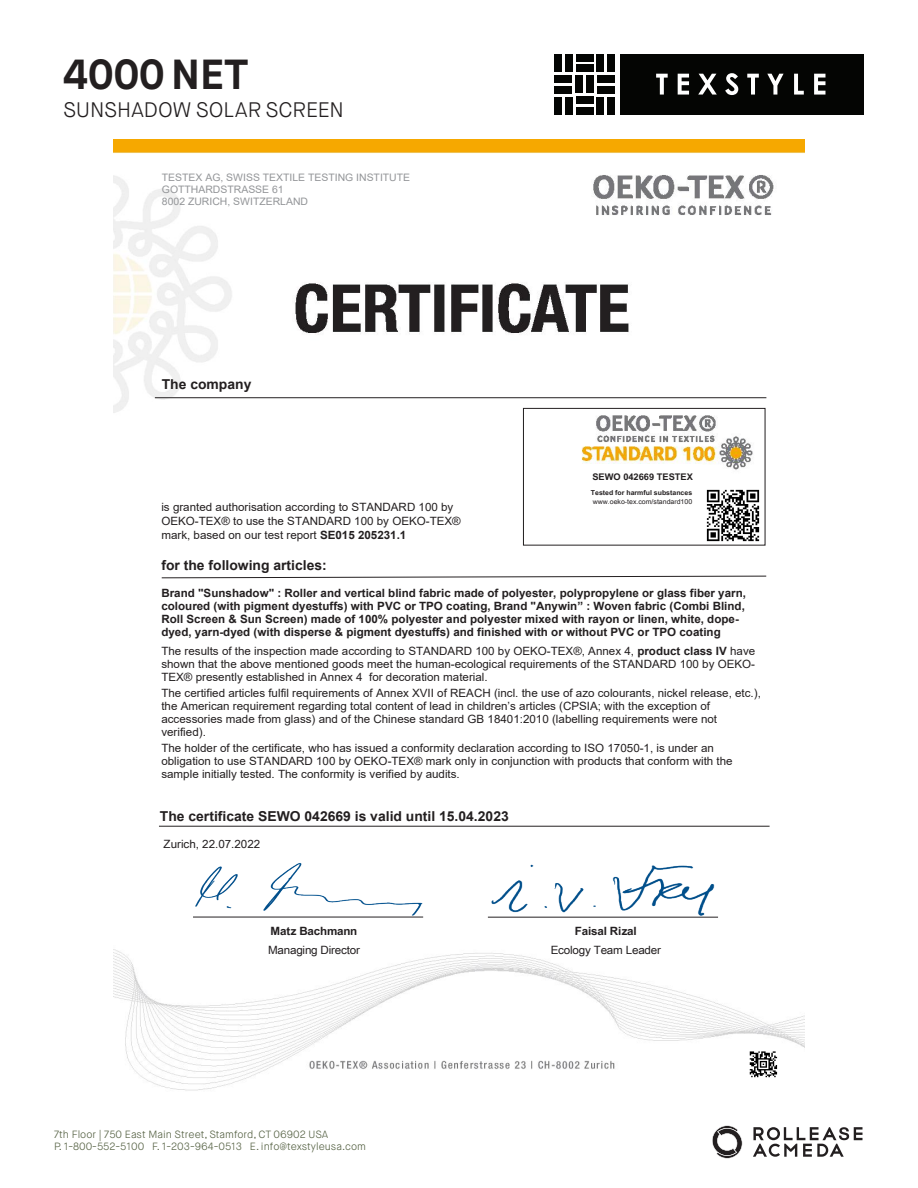
<style>
.page{position:relative;width:918px;height:1188px;background:#fff}
.page>*{position:absolute;margin:0;border:0;box-sizing:border-box;transform-origin:0 0}
.ACM_Headline{font:700 42px "Maison Neue";color:#231f20}
.ACM_Sub_headline{font:300 21px "Maison Neue";letter-spacing:-.005em;color:#231f20}
.t1{font:700 13.65px "Arial";color:#231f20}
.t2{font:11.4px/13px "Arial";color:#231f20}
.t3{font:700 11.4px/13px "Arial";color:#231f20}
.t4{font:11.4px/19.8px "Arial Unicode MS";letter-spacing:-.015em;color:#231f20}
.t5{font:300 10.5px "Maison Neue";color:#566244}
.t6{font:10.2px/11.9px "Arial";color:#939598}
.t7{font:700 9.15px "Arial Unicode MS";color:#231f20}
.t8{font:6.9px/9.1px "Arial Unicode MS";color:#231f20}
.s1{font-weight:700}
</style>
<div class="page">
<img style="left:114px;top:140px;width:690px;height:951px">
<div style="left:523px;top:408px;width:242px;height:138px;border:1px solid #231f20"></div>
<div style="left:151px;top:804px;width:611px;height:25px;background:#fff"></div>
<svg style="left:707px;top:490px;width:57px;height:54px"></svg>
<img style="left:707px;top:490px;width:52px;height:51px">
<div style="left:539px;top:464px;width:163px;height:22px;background:#fff"></div>
<div style="left:539px;top:483px;width:162px;height:31px;background:#fff"></div>
<hr style="left:155px;top:397px;width:611px;height:1px;background:#231f20">
<svg style="left:161px;top:576px;width:606px;height:2px"></svg>
<hr style="left:159px;top:826px;width:611px;height:1px;background:#231f20">
<div style="left:155px;top:829px;width:248px;height:28px;background:#fff"></div>
<svg style="left:193px;top:862px;width:230px;height:54px"></svg>
<svg style="left:488px;top:862px;width:230px;height:55px"></svg>
<hr style="left:193px;top:917px;width:230px;height:1px;background:#231f20">
<hr style="left:488px;top:917px;width:230px;height:1px;background:#231f20">
<svg style="left:745px;top:1046px;width:34px;height:32px"></svg>
<div style="left:155px;top:401px;width:350px;height:100px;background:#fff"></div>
<div style="left:621px;top:54px;width:243px;height:60px;background:#040503"></div>
<svg style="left:656px;top:74px;width:12px;height:21px"></svg>
<svg style="left:678px;top:74px;width:11px;height:21px"></svg>
<svg style="left:698px;top:74px;width:19px;height:21px"></svg>
<svg style="left:725px;top:73px;width:13px;height:22px"></svg>
<svg style="left:747px;top:74px;width:12px;height:21px"></svg>
<svg style="left:767px;top:74px;width:17px;height:21px"></svg>
<svg style="left:794px;top:74px;width:10px;height:21px"></svg>
<svg style="left:814px;top:74px;width:11px;height:21px"></svg>
<div style="left:576px;top:107px;width:17px;height:7px;background:#040503"></div>
<div style="left:576px;top:97px;width:17px;height:7px;background:#040503"></div>
<div style="left:576px;top:65px;width:17px;height:7px;background:#040503"></div>
<div style="left:576px;top:54px;width:17px;height:7px;background:#040503"></div>
<div style="left:597px;top:86px;width:18px;height:7px;background:#040503"></div>
<div style="left:597px;top:75px;width:18px;height:8px;background:#040503"></div>
<div style="left:554px;top:86px;width:18px;height:7px;background:#040503"></div>
<div style="left:554px;top:75px;width:18px;height:8px;background:#040503"></div>
<div style="left:554px;top:54px;width:7px;height:18px;background:#040503"></div>
<div style="left:565px;top:54px;width:7px;height:18px;background:#040503"></div>
<div style="left:554px;top:97px;width:7px;height:17px;background:#040503"></div>
<div style="left:565px;top:97px;width:7px;height:17px;background:#040503"></div>
<div style="left:597px;top:54px;width:7px;height:18px;background:#040503"></div>
<div style="left:608px;top:54px;width:7px;height:18px;background:#040503"></div>
<div style="left:597px;top:97px;width:7px;height:17px;background:#040503"></div>
<div style="left:608px;top:97px;width:7px;height:17px;background:#040503"></div>
<div style="left:576px;top:75px;width:7px;height:18px;background:#040503"></div>
<div style="left:586px;top:75px;width:7px;height:18px;background:#040503"></div>
<svg style="left:753px;top:1127px;width:109px;height:30px"></svg>
<svg style="left:712px;top:1125px;width:30px;height:34px"></svg>
<div style="left:154px;top:405px;width:214px;height:71px;background:#fff"></div>
<p class="ACM_Headline" style="left:63px;top:47px;width:186px">4000 NET</p>
<p class="ACM_Sub_headline" style="left:63px;top:96px;width:282px">SUNSHADOW SOLAR SCREEN</p>
<p class="t6" style="left:162px;top:172px;width:250px">TESTEX AG, SWISS TEXTILE TESTING INSTITUTE<br>GOTTHARDSTRASSE 61<br>8002 ZURICH, SWITZERLAND</p>
<p class="t1" style="left:162px;top:374px;width:91px">The company</p>
<p class="t7" style="left:592px;top:470px;width:102px">SEWO 042669 TESTEX</p>
<p class="t8" style="left:591px;top:488px;width:103px"><span class="s1">Tested for harmful substances </span>www.oeko-tex.com/standard100</p>
<p class="t2" style="left:161px;top:501px;width:301px;line-height:13.6px">is granted authorisation according to STANDARD 100 by<br>OEKO-TEX® to use the STANDARD 100 by OEKO-TEX® mark, based on our test report <span class="s1">SE015 205231.1</span></p>
<p class="t1" style="left:161px;top:556px;width:167px">for the following articles:</p>
<p class="t3" style="left:161px;top:587px;width:586px">Brand "Sunshadow" : Roller and vertical blind fabric made of polyester, polypropylene or glass fiber yarn, coloured (with pigment dyestuffs) with PVC or TPO coating, Brand "Anywin” : Woven fabric (Combi Blind, Roll Screen &amp; Sun Screen) made of 100% polyester and polyester mixed with rayon or linen, white, dope&shy;dyed, yarn-dyed (with disperse &amp; pigment dyestuffs) and finished with or without PVC or TPO coating</p>
<p class="t2" style="left:161px;top:644px;width:595px;text-align:justify">The results of the inspection made according to STANDARD 100 by OEKO-TEX®, Annex 4, <span class="s1">product class IV</span> have shown that the above mentioned goods meet the human-ecological requirements of the STANDARD 100 by OEKO-TEX® presently established in Annex 4 for decoration material.</p>
<p class="t2" style="left:161px;top:686px;width:601px">The certified articles fulfil requirements of Annex XVII of REACH (incl. the use of azo colourants, nickel release, etc.), the American requirement regarding total content of lead in children’s articles (CPSIA; with the exception of accessories made from glass) and of the Chinese standard GB 18401:2010 (labelling requirements were not verified).</p>
<p class="t2" style="left:161px;top:741px;width:573px">The holder of the certificate, who has issued a conformity declaration according to ISO 17050-1, is under an obligation to use STANDARD 100 by OEKO-TEX® mark only in conjunction with products that conform with the sample initially tested. The conformity is verified by audits.</p>
<p class="t1" style="left:160px;top:807px;width:350px">The certificate SEWO 042669 is valid until 15.04.2023</p>
<p class="t4" style="left:164px;top:834px;width:98px">Zurich, 22.07.2022</p>
<p class="t4" style="left:268px;top:920px;width:93px"><span class="s1">Matz Bachmann<br></span>Managing Director</p>
<p class="t4" style="left:551px;top:920px;width:112px;text-align:center"><span class="s1">Faisal Rizal<br></span>Ecology Team Leader</p>
<p class="t5" style="left:54px;top:1127px;width:276px">7th Floor | 750 East Main Street, Stamford, CT 06902 USA</p>
<p class="t5" style="left:54px;top:1140px;width:314px">P. 1-800-552-5100 F. 1-203-964-0513 E. info@texstyleusa.com</p>
</div>
